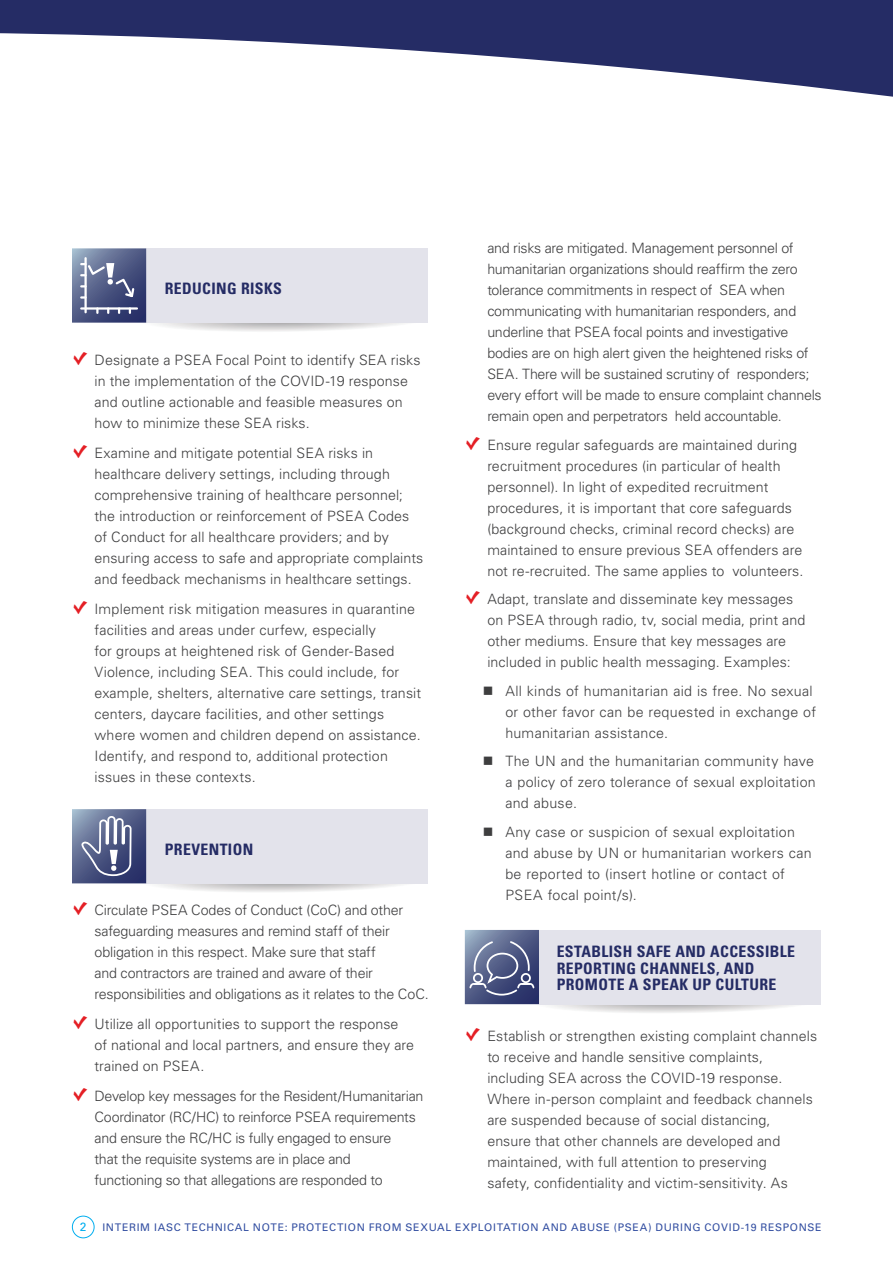
<style>
.page{position:relative;width:893px;height:1263px;background:#fff}
.page>*{position:absolute;margin:0;border:0;box-sizing:border-box;transform-origin:0 0}
.t1{font:700 condensed 15.75px/16.5px "Univers LT Std";letter-spacing:.025em;color:#252c65}
.t2{font:300 14.25px/21px "Univers LT Std";letter-spacing:.005em;color:#3e3e3f}
.t3{font:300 14.25px/21px "Univers LT Std";letter-spacing:-.02em;color:#3e3e3f}
.t4{font:300 14.25px/21px "Univers LT Std";letter-spacing:-.015em;color:#3e3e3f}
.t5{font:12px "Univers LT Std";color:#00aeef}
.t6{font:10.5px "Univers LT Std";letter-spacing:.065em;color:#324ea1}
</style>
<div class="page">
<svg style="left:72px;top:248px;width:355px;height:83px;background:#cbcdda"></svg>
<svg style="left:72px;top:809px;width:355px;height:83px;background:#cccedb"></svg>
<svg style="left:465px;top:930px;width:355px;height:83px;background:#ccceda"></svg>
<div style="left:473px;top:973px;width:10px;height:10px;border:2px solid #fff;border-radius:50%"></div>
<svg style="left:0;top:0;width:893px;height:97px;fill:#252c65"></svg>
<div style="left:72px;top:1216px;width:22px;height:22px;border:1px solid #00aeef;border-radius:50%"></div>
<p class="t1" style="left:165px;top:280px;width:119px">REDUCING RISKS</p>
<p class="t2" style="left:94px;top:349px;width:327px">Designate a PSEA Focal Point to identify SEA risks in the implementation of the COVID-19 response and outline actionable and feasible measures on how to minimize these SEA risks.</p>
<p class="t2" style="left:94px;top:442px;width:330px">Examine and mitigate potential SEA risks in healthcare delivery settings, including through comprehensive training of healthcare personnel; the introduction or reinforcement of PSEA Codes of Conduct for all healthcare providers; and by ensuring access to safe and appropriate complaints and feedback mechanisms in healthcare settings.</p>
<p class="t2" style="left:94px;top:598px;width:328px">Implement risk mitigation measures in quarantine facilities and areas under curfew, especially<br>for groups at heightened risk of Gender-Based Violence, including SEA. This could include, for example, shelters, alternative care settings, transit centers, daycare facilities, and other settings where women and children depend on assistance.<br>Identify, and respond to, additional protection issues in these contexts.</p>
<p class="t1" style="left:165px;top:841px;width:90px">PREVENTION</p>
<p class="t4" style="left:94px;top:899px;width:336px">Circulate PSEA Codes of Conduct (CoC) and other safeguarding measures and remind staff of their obligation in this respect. Make sure that staff<br>and contractors are trained and aware of their responsibilities and obligations as it relates to the CoC.</p>
<p class="t2" style="left:94px;top:1013px;width:321px">Utilize all opportunities to support the response of national and local partners, and ensure they are trained on PSEA.</p>
<p class="t3" style="left:94px;top:1085px;width:331px">Develop key messages for the Resident/Humanitarian Coordinator (RC/HC) to reinforce PSEA requirements and ensure the RC/HC is fully engaged to ensure<br>that the requisite systems are in place and<br>functioning so that allegations are responded to</p>
<p class="t3" style="left:487px;top:238px;width:336px">and risks are mitigated. Management personnel of humanitarian organizations should reaffirm the zero tolerance commitments in respect of SEA when communicating with humanitarian responders, and underline that PSEA focal points and investigative bodies are on high alert given the heightened risks of SEA. There will be sustained scrutiny of responders; every effort will be made to ensure complaint channels remain open and perpetrators held accountable.</p>
<p class="t2" style="left:487px;top:434px;width:318px">Ensure regular safeguards are maintained during recruitment procedures (in particular of health personnel). In light of expedited recruitment procedures, it is important that core safeguards (background checks, criminal record checks) are maintained to ensure previous SEA offenders are not re-recruited. The same applies to volunteers.</p>
<p class="t2" style="left:487px;top:589px;width:320px">Adapt, translate and disseminate key messages on PSEA through radio, tv, social media, print and other mediums. Ensure that key messages are included in public health messaging. Examples:</p>
<p class="t2" style="left:505px;top:680px;width:312px;text-indent:-22px">■ All kinds of humanitarian aid is free. No sexual or other favor can be requested in exchange of humanitarian assistance.</p>
<p class="t2" style="left:505px;top:751px;width:312px;text-indent:-22px">■ The UN and the humanitarian community have a policy of zero tolerance of sexual exploitation and abuse.</p>
<p class="t2" style="left:505px;top:821px;width:308px;text-indent:-22px">■ Any case or suspicion of sexual exploitation and abuse by UN or humanitarian workers can be reported to (insert hotline or contact of PSEA focal point/s).</p>
<p class="t1" style="left:557px;top:943px;width:240px">ESTABLISH SAFE AND ACCESSIBLE<br>REPORTING CHANNELS, AND<br>PROMOTE A SPEAK UP CULTURE</p>
<p class="t2" style="left:487px;top:1025px;width:331px">Establish or strengthen existing complaint channels to receive and handle sensitive complaints, including SEA across the COVID-19 response.<br>Where in-person complaint and feedback channels are suspended because of social distancing, ensure that other channels are developed and maintained, with full attention to preserving<br>safety, confidentiality and victim-sensitivity. As</p>
<p class="t5" style="left:80px;top:1220px;width:8px">2</p>
<p class="t6" style="left:102px;top:1221px;width:721px">INTERIM IASC TECHNICAL NOTE: PROTECTION FROM SEXUAL EXPLOITATION AND ABUSE (PSEA) DURING COVID-19 RESPONSE</p>
</div>
